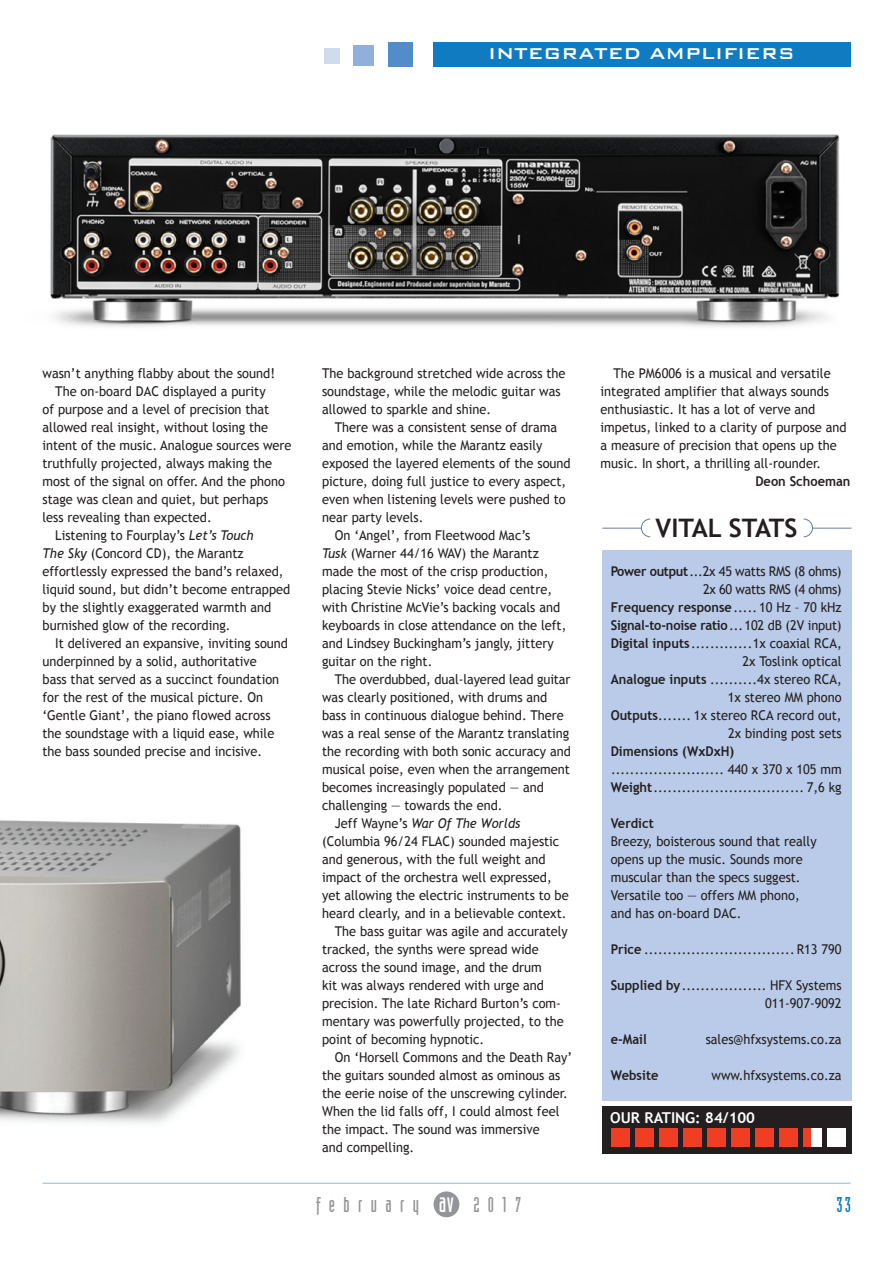
<style>
.page{position:relative;width:893px;height:1263px;background:#fff}
.page>*{position:absolute;margin:0;border:0;box-sizing:border-box;transform-origin:0 0}
.Lift_Out{font:700 25.5px "Trebuchet MS";color:#231f20}
.t1{font:25.5px "Industria Solid";color:#fff}
.Page_Strap{font:500 21px "Bank Gothic";color:#fff}
.t2{font:21px "Industria Solid";letter-spacing:.4em;color:#939598}
.t3{font:21px "Industria Solid";color:#107bc1}
.t4{font:700 15px "Trebuchet MS";color:#fff}
.Body_Copy{font:13.5px/18px "Trebuchet MS";color:#231f20;scale:.95 1}
.Vital_Stats_Panel{font:13.5px/18px "Trebuchet MS";color:#231f20;scale:.95 1}
.Vital_Stats_Panel-2{font:700 13.5px "Trebuchet MS";color:#231f20;scale:.95 1}
.Vital_Stats_Panel-3{font:13.5px "Trebuchet MS";letter-spacing:-.025em;color:#231f20;scale:.95 1}
.Reviewer{font:700 13.5px "Trebuchet MS";color:#231f20;scale:.95 1}
.s1{font-style:italic}
.s2{font-weight:700}
.s3{font-weight:400}
</style>
<div class="page">
<hr style="left:43px;top:1183px;width:807px;height:1px;background:#8fb0db">
<div style="left:434px;top:1191px;width:25px;height:26px;background:#939598;border-radius:50%"></div>
<div style="left:602px;top:551px;width:249px;height:550px;background:#b9cbe8"></div>
<div style="left:602px;top:1106px;width:249px;height:47px;background:#231f20"></div>
<div style="left:611px;top:1129px;width:18px;height:18px;background:#ef3e22"></div>
<div style="left:707px;top:1129px;width:18px;height:18px;background:#ef3e22"></div>
<div style="left:659px;top:1129px;width:18px;height:18px;background:#ef3e22"></div>
<div style="left:755px;top:1129px;width:18px;height:18px;background:#ef3e22"></div>
<div style="left:803px;top:1129px;width:18px;height:18px;background:#fff"></div>
<div style="left:635px;top:1129px;width:18px;height:18px;background:#ef3e22"></div>
<div style="left:731px;top:1129px;width:18px;height:18px;background:#ef3e22"></div>
<div style="left:683px;top:1129px;width:18px;height:18px;background:#ef3e22"></div>
<div style="left:779px;top:1129px;width:18px;height:18px;background:#ef3e22"></div>
<div style="left:827px;top:1129px;width:18px;height:18px;background:#fff"></div>
<div style="left:803px;top:1129px;width:8px;height:18px;background:#ef3e22"></div>
<hr style="left:812px;top:528px;width:39px;height:1px;background:#677aa4">
<hr style="left:602px;top:528px;width:39px;height:1px;background:#677aa4">
<svg style="left:803px;top:518px;width:10px;height:19px"></svg>
<svg style="left:641px;top:518px;width:10px;height:19px"></svg>
<div style="left:433px;top:43px;width:417px;height:24px;background:#107bc1"></div>
<div style="left:324px;top:48px;width:16px;height:15px;background:#cfdbef"></div>
<div style="left:353px;top:45px;width:20px;height:20px;background:#8fb0db"></div>
<div style="left:388px;top:43px;width:25px;height:24px;background:#518dca"></div>
<img style="left:0;top:820px;width:241px;height:304px">
<img style="left:50px;top:134px;width:790px;height:193px">
<p class="Page_Strap" style="left:488px;top:38px;width:308px">INTEGRATED AMPLIFIERS</p>
<p class="Body_Copy" style="left:43px;top:364px;width:246px">wasn’t anything flabby about the sound!</p>
<p class="Body_Copy" style="left:43px;top:382px;width:264px;text-indent:13px">The on-board DAC displayed a purity<br>of purpose and a level of precision that allowed real insight, without losing the intent of the music. Analogue sources were truthfully projected, always making the most of the signal on offer. And the phono stage was clean and quiet, but perhaps less revealing than expected.</p>
<p class="Body_Copy" style="left:43px;top:526px;width:262px;text-indent:13px">Listening to Fourplay’s <span class="s1">Let’s Touch<br>The Sky</span> (Concord CD), the Marantz effortlessly expressed the band’s relaxed, liquid sound, but didn’t become entrapped by the slightly exaggerated warmth and burnished glow of the recording.</p>
<p class="Body_Copy" style="left:43px;top:634px;width:260px;text-indent:13px">It delivered an expansive, inviting sound underpinned by a solid, authoritative<br>bass that served as a succinct foundation for the rest of the musical picture. On ‘Gentle Giant’, the piano flowed across the soundstage with a liquid ease, while the bass sounded precise and incisive.</p>
<p class="Body_Copy" style="left:322px;top:364px;width:258px">The background stretched wide across the soundstage, while the melodic guitar was allowed to sparkle and shine.</p>
<p class="Body_Copy" style="left:322px;top:418px;width:263px;text-indent:13px">There was a consistent sense of drama and emotion, while the Marantz easily exposed the layered elements of the sound picture, doing full justice to every aspect, even when listening levels were pushed to near party levels.</p>
<p class="Body_Copy" style="left:322px;top:526px;width:259px;text-indent:13px">On ‘Angel’, from Fleetwood Mac’s<br><span class="s1">Tusk</span> (Warner 44/16 WAV) the Marantz made the most of the crisp production, placing Stevie Nicks’ voice dead centre, with Christine McVie’s backing vocals and keyboards in close attendance on the left, and Lindsey Buckingham’s jangly, jittery guitar on the right.</p>
<p class="Body_Copy" style="left:322px;top:670px;width:263px;text-indent:13px">The overdubbed, dual-layered lead guitar was clearly positioned, with drums and bass in continuous dialogue behind. There was a real sense of the Marantz translating the recording with both sonic accuracy and musical poise, even when the arrangement becomes increasingly populated — and challenging — towards the end.</p>
<p class="Body_Copy" style="left:322px;top:814px;width:261px;text-indent:13px">Jeff Wayne’s <span class="s1">War Of The Worlds </span>(Columbia 96/24 FLAC) sounded majestic and generous, with the full weight and impact of the orchestra well expressed, yet allowing the electric instruments to be heard clearly, and in a believable context.</p>
<p class="Body_Copy" style="left:322px;top:922px;width:260px;text-indent:13px">The bass guitar was agile and accurately tracked, the synths were spread wide across the sound image, and the drum<br>kit was always rendered with urge and precision. The late Richard Burton’s com&shy;mentary was powerfully projected, to the point of becoming hypnotic.</p>
<p class="Body_Copy" style="left:322px;top:1048px;width:265px;text-indent:13px">On ‘Horsell Commons and the Death Ray’ the guitars sounded almost as ominous as the eerie noise of the unscrewing cylinder.<br>When the lid falls off, I could almost feel the impact. The sound was immersive<br>and compelling.</p>
<p class="Body_Copy" style="left:601px;top:364px;width:260px;text-indent:13px">The PM6006 is a musical and versatile integrated amplifier that always sounds enthusiastic. It has a lot of verve and impetus, linked to a clarity of purpose and a measure of precision that opens up the music. In short, a thrilling all-rounder.</p>
<p class="Reviewer" style="left:755px;top:473px;width:102px">Deon Schoeman</p>
<p class="Lift_Out" style="left:656px;top:512px;width:143px">VITAL STATS</p>
<p class="Vital_Stats_Panel-3" style="left:611px;top:563px;width:245px"><span class="s2">Power output</span>...2x 45 watts RMS (8 ohms)</p>
<p class="Vital_Stats_Panel-3" style="left:703px;top:581px;width:147px">2x 60 watts RMS (4 ohms)</p>
<p class="Vital_Stats_Panel-2" style="left:611px;top:599px;width:245px">Frequency response<span class="s3">..... 10 Hz – 70 kHz</span></p>
<p class="Vital_Stats_Panel-2" style="left:611px;top:617px;width:245px">Signal-to-noise ratio<span class="s3">...102 dB (2V input)</span></p>
<p class="Vital_Stats_Panel" style="left:611px;top:634px;width:245px"><span class="s2">Digital inputs</span> .............1x coaxial RCA,</p>
<p class="Vital_Stats_Panel" style="left:743px;top:652px;width:106px">2x Toslink optical</p>
<p class="Vital_Stats_Panel" style="left:611px;top:670px;width:245px"><span class="s2">Analogue inputs</span> ..........4x stereo RCA,</p>
<p class="Vital_Stats_Panel" style="left:728px;top:688px;width:121px">1x stereo MM phono</p>
<p class="Vital_Stats_Panel" style="left:611px;top:706px;width:245px"><span class="s2">Outputs</span>....... 1x stereo RCA record out,</p>
<p class="Vital_Stats_Panel" style="left:728px;top:724px;width:121px">2x binding post sets</p>
<p class="Vital_Stats_Panel-2" style="left:611px;top:743px;width:132px">Dimensions (WxDxH)</p>
<p class="Vital_Stats_Panel" style="left:611px;top:760px;width:244px">........................ 440 x 370 x 105 mm</p>
<p class="Vital_Stats_Panel" style="left:611px;top:778px;width:245px"><span class="s2">Weight</span>................................ 7,6 kg</p>
<p class="Vital_Stats_Panel-2" style="left:611px;top:815px;width:47px">Verdict</p>
<p class="Vital_Stats_Panel" style="left:611px;top:832px;width:218px">Breezy, boisterous sound that really opens up the music. Sounds more muscular than the specs suggest.<br>Versatile too — offers MM phono, and has on-board DAC.</p>
<p class="Vital_Stats_Panel" style="left:611px;top:940px;width:245px"><span class="s2">Price</span> ................................ R13 790</p>
<p class="Vital_Stats_Panel" style="left:611px;top:976px;width:245px"><span class="s2">Supplied by</span>.................. HFX Systems</p>
<p class="Vital_Stats_Panel" style="left:765px;top:994px;width:82px">011-907-9092</p>
<p class="Vital_Stats_Panel-2" style="left:611px;top:1031px;width:39px">e-Mail</p>
<p class="Vital_Stats_Panel" style="left:706px;top:1030px;width:145px">sales@hfxsystems.co.za</p>
<p class="Vital_Stats_Panel-2" style="left:611px;top:1067px;width:52px">Website</p>
<p class="Vital_Stats_Panel" style="left:711px;top:1066px;width:139px">www.hfxsystems.co.za</p>
<p class="t4" style="left:610px;top:1108px;width:146px">OUR RATING: 84/100</p>
<h2 class="t2" style="left:316px;top:1193px;width:104px">february</h2>
<h2 class="t2" style="left:473px;top:1193px;width:50px">2017</h2>
<h1 class="t1" style="left:439px;top:1189px;width:17px">av</h1>
<p class="t3" style="left:837px;top:1193px;width:16px">33</p>
</div>
